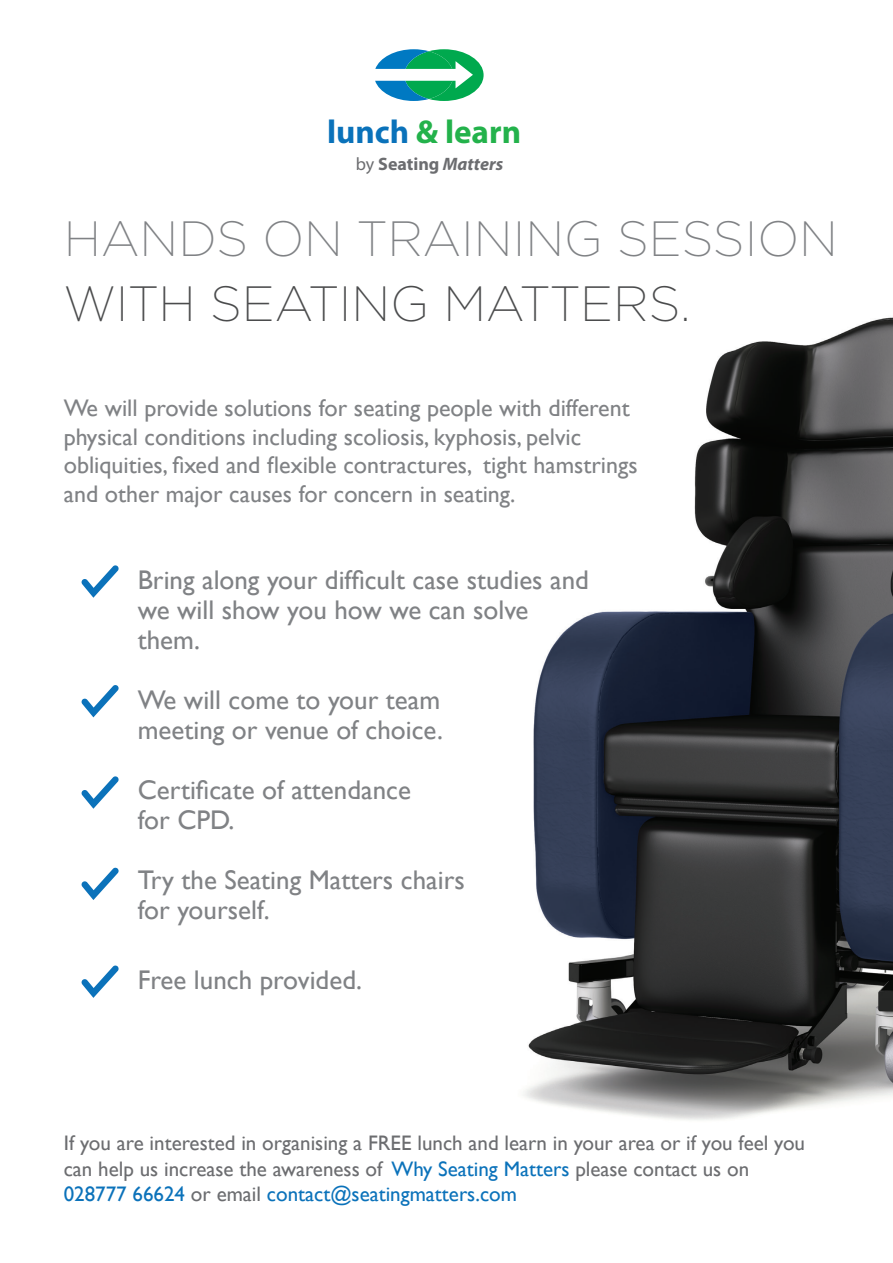
<style>
.page{position:relative;width:893px;height:1263px;background:#fff}
.page>*{position:absolute;margin:0;border:0;box-sizing:border-box;transform-origin:0 0}
.t1{font:200 49.5px/64.5px "Gotham";color:#808285}
.t2{font:700 33.15px "Myriad Pro";color:#23b24b}
.t3{font:27px/30px "Gill Sans";color:#808285}
.t4{font:24px "Gill Sans";color:#808285}
.t5{font:21px/25.2px "Gill Sans";color:#6c6d70}
.t6{font:21px "Gill Sans";color:#0b72ba}
.t7{font:700 18px "Myriad Pro";color:#6c6d70}
.s1{color:#0a72ba}
.s2{font-weight:400}
.s3{font-style:italic}
.s4{color:#4b4c4d}
.s5{color:#0b72ba}
.s6{color:#6c6d70}
</style>
<div class="page">
<img style="left:523px;top:317px;width:370px;height:803px">
<svg style="left:81px;top:565px;width:38px;height:33px"></svg>
<svg style="left:81px;top:685px;width:38px;height:32px"></svg>
<svg style="left:81px;top:776px;width:38px;height:33px"></svg>
<svg style="left:81px;top:867px;width:38px;height:33px"></svg>
<svg style="left:81px;top:965px;width:38px;height:33px"></svg>
<svg style="left:375px;top:49px;width:109px;height:52px"></svg>
<p class="t2" style="left:327px;top:110px;width:195px"><span class="s1">lunch</span> &amp; learn</p>
<p class="t7" style="left:356px;top:152px;width:149px"><span class="s2">by</span> Seating <span class="s3">Matters</span></p>
<p class="t1" style="left:64px;top:205px;width:776px">HANDS ON TRAINING SESSION<br><span class="s4">WITH SEATING MATTERS.</span></p>
<p class="t4" style="left:64px;top:394px;width:567px">We will provide solutions for seating people with different</p>
<p class="t4" style="left:64px;top:423px;width:519px">physical conditions including scoliosis, kyphosis, pelvic</p>
<p class="t4" style="left:64px;top:451px;width:575px">obliquities, fixed and flexible contractures, tight hamstrings</p>
<p class="t4" style="left:64px;top:480px;width:453px">and other major causes for concern in seating.</p>
<p class="t3" style="left:138px;top:565px;width:453px">Bring along your difficult case studies and we will show you how we can solve them.</p>
<p class="t3" style="left:138px;top:685px;width:307px">We will come to your team meeting or venue of choice.</p>
<p class="t3" style="left:138px;top:775px;width:275px">Certificate of attendance</p>
<p class="t3" style="left:138px;top:805px;width:98px">for CPD.</p>
<p class="t3" style="left:138px;top:865px;width:328px">Try the Seating Matters chairs</p>
<p class="t3" style="left:138px;top:895px;width:133px">for yourself.</p>
<p class="t3" style="left:138px;top:965px;width:226px">Free lunch provided.</p>
<p class="t5" style="left:64px;top:1131px;width:743px">If you are interested in organising a FREE lunch and learn in your area or if you feel you can help us increase the awareness of <span class="s5">Why Seating Matters</span> please contact us on</p>
<p class="t6" style="left:64px;top:1181px;width:455px">028777 66624 <span class="s6">or email</span> contact@seatingmatters.com</p>
</div>
